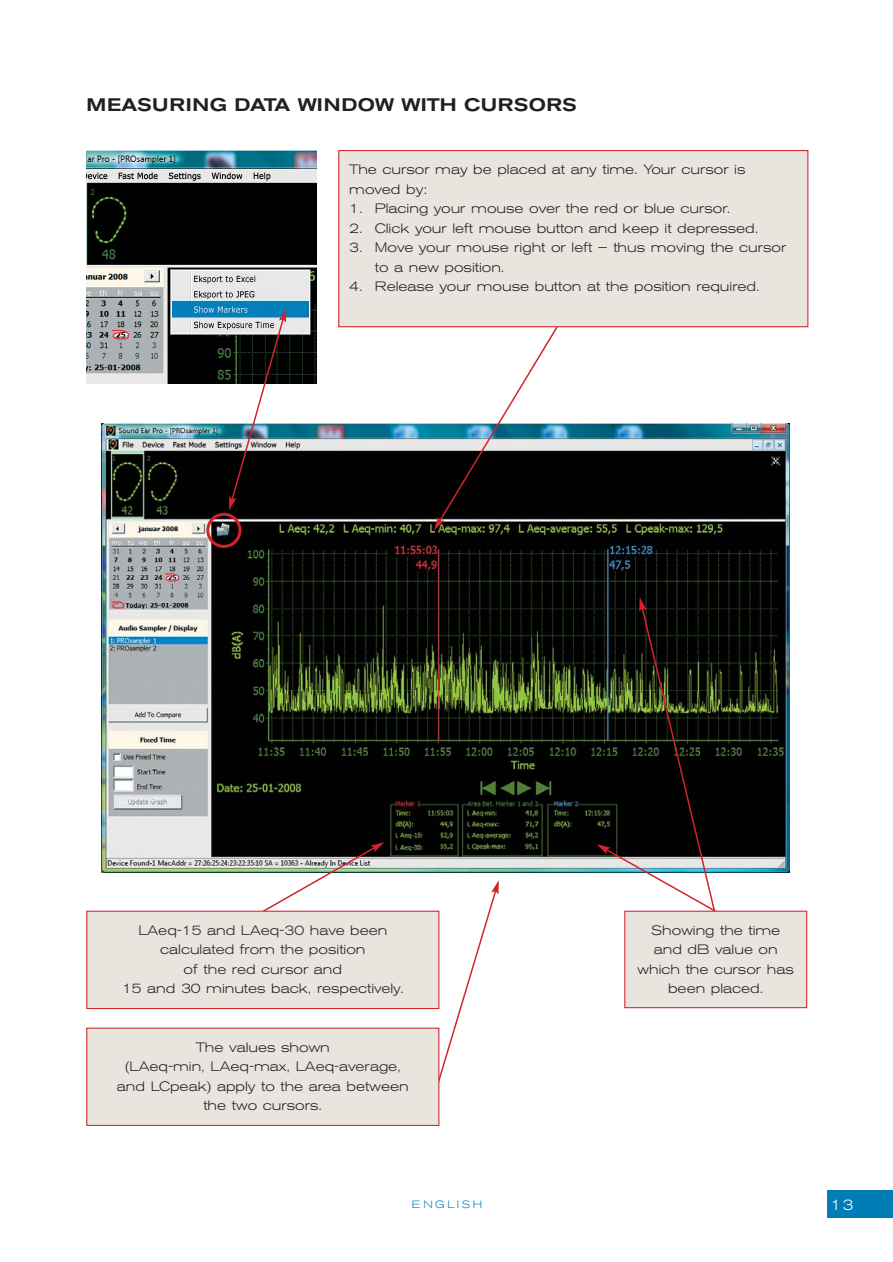
<style>
.page{position:relative;width:893px;height:1262px;background:#fff}
.page>*{position:absolute;margin:0;border:0;box-sizing:border-box;transform-origin:0 0}
.t1{font:500 expanded 18px "Akzidenz Grotesk BE";letter-spacing:.02em;color:#231f20}
.t2{font:300 expanded 15px "Akzidenz Grotesk BE";color:#fff}
.t3{font:300 expanded 13.5px/19.5px "Akzidenz Grotesk BE";color:#231f20;text-align:center}
.t4{font:300 expanded 10.5px "Akzidenz Grotesk BE";letter-spacing:.24em;color:#007db6}
</style>
<div class="page">
<img style="left:101px;top:423px;width:688px;height:449px">
<svg style="left:434px;top:327px;width:140px;height:203px"></svg>
<div style="left:827px;top:1189px;width:65px;height:28px;background:#007db6"></div>
<svg style="left:596px;top:597px;width:140px;height:313px;background:#343730"></svg>
<svg style="left:228px;top:842px;width:156px;height:68px"></svg>
<svg style="left:439px;top:880px;width:60px;height:212px"></svg>
<div style="left:87px;top:911px;width:352px;height:97px;background:#e7e5dd"></div>
<div style="left:86px;top:910px;width:353px;height:99px;border:1px solid #d2232a"></div>
<div style="left:87px;top:1028px;width:352px;height:97px;background:#e7e5dd"></div>
<div style="left:86px;top:1027px;width:353px;height:99px;border:1px solid #d2232a"></div>
<div style="left:339px;top:151px;width:468px;height:176px;background:#e7e5dd"></div>
<div style="left:338px;top:150px;width:470px;height:177px;border:1px solid #d2232a"></div>
<div style="left:624px;top:911px;width:182px;height:96px;background:#e7e5dd"></div>
<div style="left:624px;top:910px;width:183px;height:98px;border:1px solid #d2232a"></div>
<img style="left:87px;top:151px;width:230px;height:232px">
<svg style="left:206px;top:308px;width:80px;height:240px"></svg>
<h1 class="t1" style="left:87px;top:98px;width:491px">MEASURING DATA WINDOW WITH CURSORS</h1>
<p class="t3" style="left:349px;top:161px;width:397px;text-align:left">The cursor may be placed at any time. Your cursor is moved by:</p>
<p class="t3" style="left:349px;top:200px;width:383px">1. Placing your mouse over the red or blue cursor.</p>
<p class="t3" style="left:349px;top:219px;width:410px">2. Click your left mouse button and keep it depressed.</p>
<p class="t3" style="left:375px;top:239px;width:413px;text-align:left;text-indent:-26px">3. Move your mouse right or left – thus moving the cursor to a new position.</p>
<p class="t3" style="left:349px;top:278px;width:412px">4. Release your mouse button at the position required.</p>
<p class="t3" style="left:122px;top:921px;width:283px">LAeq-15 and LAeq-30 have been calculated from the position<br>of the red cursor and<br>15 and 30 minutes back, respectively.</p>
<p class="t3" style="left:117px;top:1038px;width:293px">The values shown<br>(LAeq-min, LAeq-max, LAeq-average, and LCpeak) apply to the area between the two cursors.</p>
<p class="t3" style="left:637px;top:921px;width:158px">Showing the time and dB value on which the cursor has been placed.</p>
<p class="t4" style="left:412px;top:1201px;width:72px">ENGLISH</p>
<p class="t2" style="left:830px;top:1199px;width:24px">13</p>
</div>
